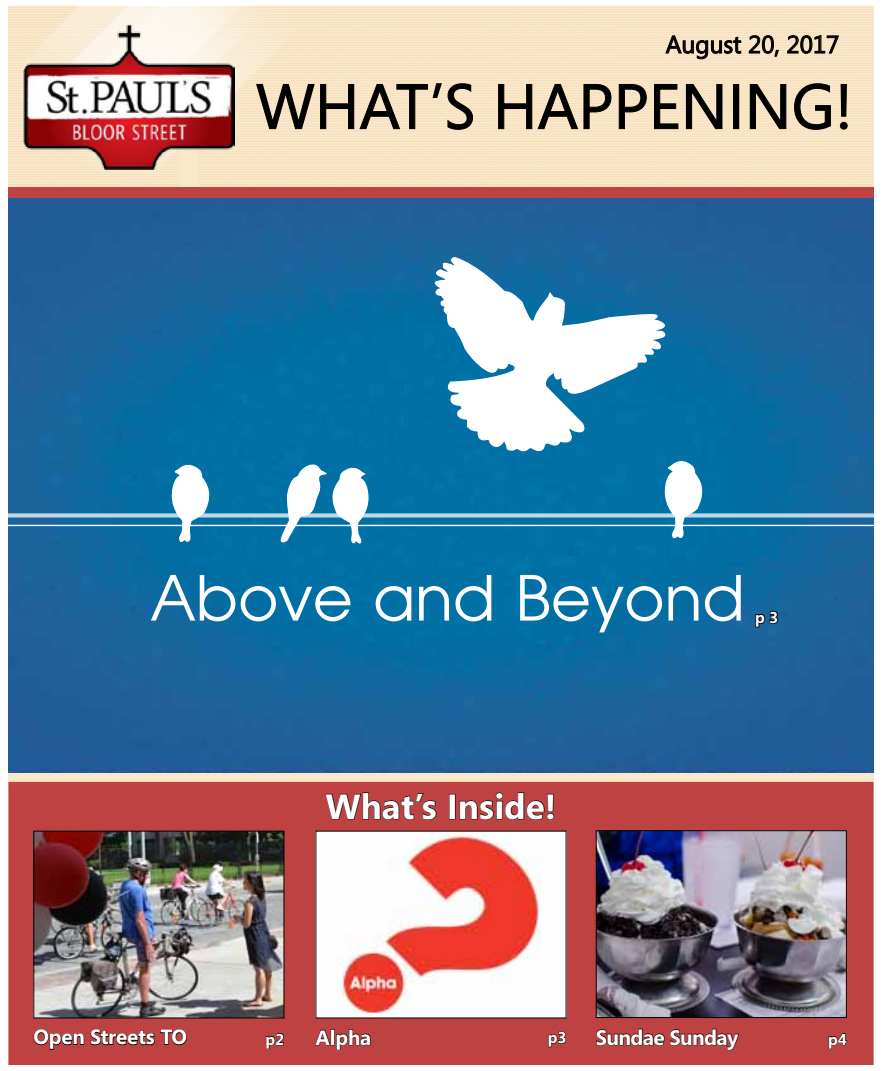
<style>
.page{position:relative;width:882px;height:1071px;background:#fff}
.page>*{position:absolute;margin:0;border:0;box-sizing:border-box;transform-origin:0 0}
.t1{font:63px "Segoe";color:#000}
.t2{font:61.6px "Avian";color:#fff}
.t3{font:700 35px "Segoe";color:#fff}
.t4{font:24.5px "Segoe";color:#000}
.t5{font:700 21px "Segoe";letter-spacing:-.03em;color:#fff}
.t6{font:700 20.65px "Segoe";letter-spacing:-.01em;color:#fff}
.t7{font:700 15.75px "Segoe";color:#fff}
</style>
<div class="page">
<div style="left:8px;top:773px;width:866px;height:16px;background:#f8e9ca"></div>
<img style="left:9px;top:198px;width:864px;height:575px">
<svg style="left:9px;top:513px;width:864px;height:4px;background:#abcddf"></svg>
<hr style="left:9px;top:525px;width:864px;height:1px;background:#fff">
<svg style="left:168px;top:460px;width:48px;height:85px"></svg>
<svg style="left:661px;top:456px;width:48px;height:85px"></svg>
<svg style="left:428px;top:258px;width:244px;height:196px"></svg>
<svg style="left:281px;top:462px;width:92px;height:85px"></svg>
<div style="left:8px;top:782px;width:866px;height:283px;background:#be4242"></div>
<svg style="left:325px;top:781px;width:112px;height:50px"></svg>
<div style="left:449px;top:794px;width:6px;height:25px;border:1px solid #000"></div>
<svg style="left:459px;top:792px;width:96px;height:28px"></svg>
<svg style="left:596px;top:1028px;width:144px;height:23px"></svg>
<svg style="left:828px;top:1033px;width:19px;height:16px"></svg>
<svg style="left:33px;top:1029px;width:154px;height:21px"></svg>
<svg style="left:266px;top:1033px;width:18px;height:16px"></svg>
<svg style="left:315px;top:1029px;width:56px;height:21px"></svg>
<svg style="left:548px;top:1031px;width:18px;height:17px"></svg>
<img style="left:35px;top:833px;width:247px;height:183px">
<div style="left:33px;top:831px;width:251px;height:187px;border:1px solid #000"></div>
<img style="left:317px;top:833px;width:248px;height:183px">
<svg style="left:754px;top:609px;width:25px;height:19px"></svg>
<div style="left:8px;top:183px;width:866px;height:15px;background:#be4242"></div>
<img style="left:352px;top:6px;width:520px;height:181px">
<img style="left:9px;top:6px;width:343px;height:181px">
<svg style="left:255px;top:82px;width:219px;height:48px;background:#dbcaae"></svg>
<svg style="left:498px;top:83px;width:114px;height:47px;background:#d9c8ac"></svg>
<svg style="left:618px;top:83px;width:29px;height:47px"></svg>
<svg style="left:654px;top:83px;width:25px;height:47px"></svg>
<svg style="left:685px;top:83px;width:38px;height:47px;background:#d0c0a5"></svg>
<div style="left:733px;top:84px;width:6px;height:45px;border:1px solid #060606"></div>
<svg style="left:749px;top:83px;width:38px;height:47px;background:#d0c0a5"></svg>
<svg style="left:793px;top:83px;width:38px;height:47px;background:#d4c4a9"></svg>
<svg style="left:839px;top:83px;width:9px;height:47px"></svg>
<img style="left:23px;top:24px;width:211px;height:145px">
<svg style="left:665px;top:31px;width:77px;height:29px;background:#c8b99f"></svg>
<svg style="left:748px;top:35px;width:31px;height:22px"></svg>
<svg style="left:787px;top:35px;width:52px;height:19px"></svg>
<img style="left:598px;top:832px;width:247px;height:184px">
<div style="left:596px;top:830px;width:251px;height:188px;border:1px solid #000"></div>
<p class="t4" style="left:666px;top:28px;width:175px">August 20, 2017</p>
<h1 class="t1" style="left:256px;top:63px;width:598px">WHAT’S HAPPENING!</h1>
<h2 class="t2" style="left:150px;top:571px;width:596px">Above and Beyond</h2>
<p class="t7" style="left:755px;top:606px;width:25px">p 3</p>
<h3 class="t3" style="left:326px;top:782px;width:232px">What’s Inside!</h3>
<p class="t6" style="left:33px;top:1022px;width:155px">Open Streets TO</p>
<p class="t7" style="left:266px;top:1028px;width:20px">p2</p>
<p class="t6" style="left:315px;top:1023px;width:57px">Alpha</p>
<p class="t7" style="left:548px;top:1026px;width:20px">p3</p>
<p class="t5" style="left:596px;top:1022px;width:144px">Sundae Sunday</p>
<p class="t7" style="left:828px;top:1028px;width:20px">p4</p>
</div>
